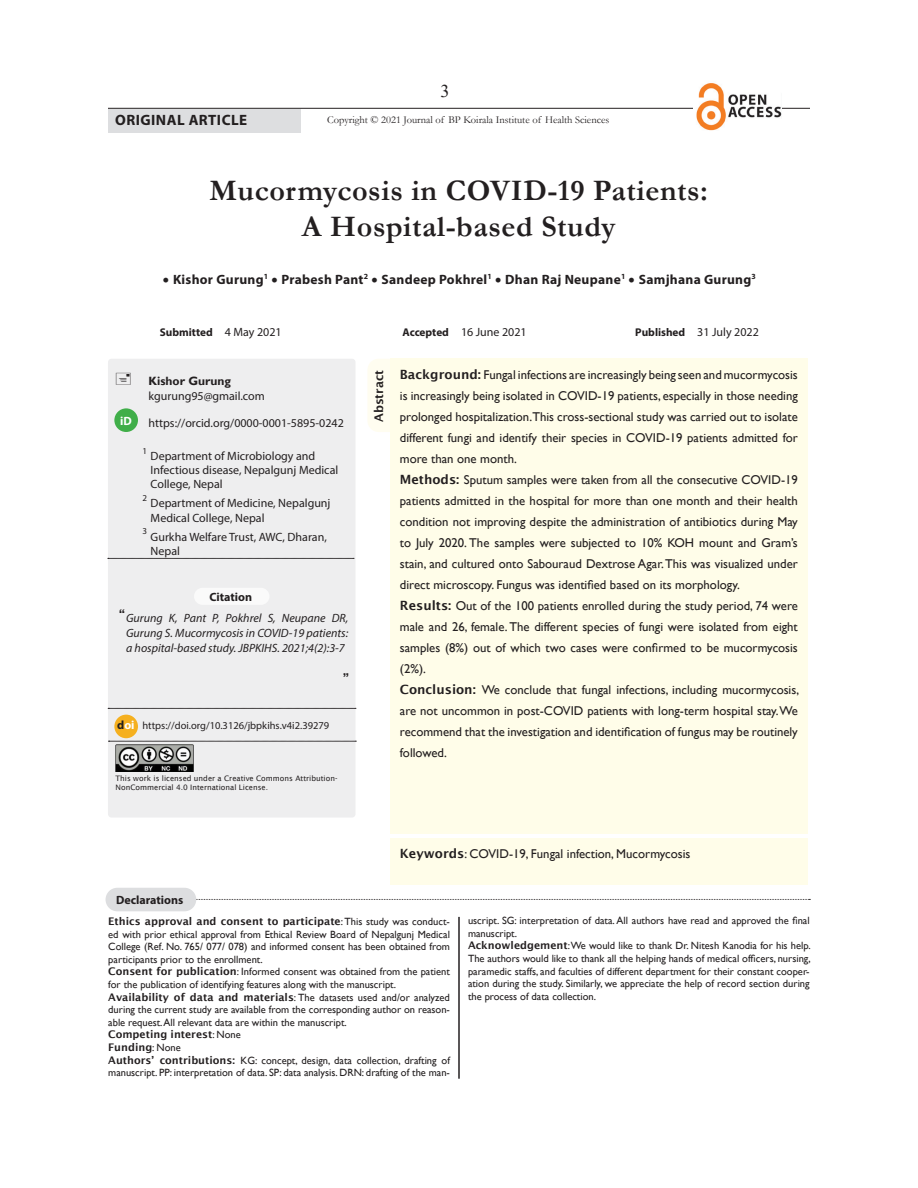
<style>
.page{position:relative;width:918px;height:1188px;background:#fff}
.page>*{position:absolute;margin:0;border:0;box-sizing:border-box;transform-origin:0 0}
.Title_of_Article{font:700 30px "Garamond";letter-spacing:.02em;color:#231f20}
.t1{font:18px "Times New Roman";color:#231f20}
.type_of_article_styl{font:700 15px "Myriad Pro";letter-spacing:.03em;color:#231f20}
.Authors{font:700 13.5px "Myriad Pro";letter-spacing:.02em;color:#231f20}
.Abstract_Text_OA{font:12.75px/21px "Gill Sans";color:#231f20;text-align:justify}
.Abstract_Text{font:12.75px "Gill Sans";color:#231f20}
.Abstract_Text_OA-2{font:600 12.75px "Lucida Sans";color:#231f20}
.Abstract_Text_OA-3{font:12px/14.4px "Myriad Pro";color:#231f20}
.Abstract_Text_OA-4{font:italic 12px/15px "Myriad Pro";color:#231f20;text-align:justify}
.t2{font:700 12px "Myriad Pro";color:#231f20}
.Empty_Cell_Gill_Sans{font:700 12px "Gill Sans";color:#231f20}
.Abstract_Text_OA-5{font:600 12px "Lucida Sans";color:#231f20}
.t3{font:700 12px "Myriad Pro";color:#fff}
.Abstract_Text_OA-6{font:700 11.25px "Myriad Pro";color:#231f20}
.Acknowledgement_and{font:10.5px/12.6px "Gill Sans";color:#231f20;text-align:justify}
.Acknowledgement_Mini{font:10.5px/12.6px "Gill Sans";color:#231f20}
.Copyright_text{font:10.5px "Garamond";color:#231f20}
.t4{font:10.5px "Myriad Pro";color:#231f20}
.Acknowledgement_and-2{font:600 10.5px "Lucida Sans";color:#231f20}
.Abstract_Text_OA-7{font:9px "Myriad Pro";color:#231f20}
.t5{font:7.5px/9px "Lucida Sans";color:#231f20}
.s1{color:#231f20}
.s2{font-family:"Lucida Sans";font-weight:600}
.s3{font-family:"Gill Sans";font-weight:400}
</style>
<div class="page">
<div style="left:108px;top:359px;width:248px;height:459px;background:#eeeeef;border-radius:4px"></div>
<div style="left:108px;top:109px;width:193px;height:24px;background:#dddee0"></div>
<svg style="left:196px;top:899px;width:614px;height:1px"></svg>
<div style="left:390px;top:838px;width:418px;height:47px;background:#fffde9"></div>
<hr style="left:108px;top:108px;width:702px;height:1px;background:#231f20">
<img style="left:694px;top:83px;width:88px;height:48px">
<svg style="left:108px;top:558px;width:246px;height:1px"></svg>
<svg style="left:108px;top:708px;width:248px;height:1px"></svg>
<svg style="left:108px;top:741px;width:248px;height:1px"></svg>
<hr style="left:459px;top:917px;width:1px;height:162px;background:#231f20">
<div style="left:106px;top:888px;width:90px;height:23px;background:#dddee0;border-radius:12px"></div>
<div style="left:390px;top:359px;width:418px;height:475px;background:#fffde9"></div>
<div style="left:368px;top:359px;width:22px;height:73px;background:#fffdf0"></div>
<div style="left:114px;top:408px;width:24px;height:24px;background:#40ae49;border-radius:50%"></div>
<div style="left:114px;top:715px;width:24px;height:23px;background:#f5b01f;border-radius:50%"></div>
<img style="left:116px;top:744px;width:77px;height:27px">
<div style="left:194px;top:588px;width:76px;height:17px;background:#fafafa;border-radius:9px"></div>
<p class="type_of_article_styl" style="left:115px;top:110px;width:133px">ORIGINAL ARTICLE</p>
<h2 class="t1" style="left:441px;top:79px;width:10px">3</h2>
<p class="Copyright_text" style="left:327px;top:112px;width:284px">Copyright © 2021 Journal of BP Koirala Institute of Health Sciences</p>
<p class="Title_of_Article" style="left:209px;top:171px;width:500px">Mucormycosis in COVID-19 Patients:</p>
<p class="Title_of_Article" style="left:302px;top:207px;width:315px">A Hospital-based Study</p>
<p class="Authors" style="left:163px;top:271px;width:594px">• Kishor Gurung<sup>1</sup> • Prabesh Pant<sup>2</sup> • Sandeep Pokhrel<sup>1</sup> • Dhan Raj Neupane<sup>1</sup> • Samjhana Gurung<sup>3</sup></p>
<p class="Abstract_Text_OA-6" style="left:160px;top:325px;width:54px">Submitted</p>
<p class="Abstract_Text_OA-3" style="left:225px;top:325px;width:58px">4 May 2021</p>
<p class="Abstract_Text_OA-6" style="left:403px;top:325px;width:48px">Accepted</p>
<p class="Abstract_Text_OA-3" style="left:461px;top:325px;width:67px">16 June 2021</p>
<p class="Abstract_Text_OA-6" style="left:635px;top:325px;width:52px">Published</p>
<p class="Abstract_Text_OA-3" style="left:697px;top:325px;width:63px">31 July 2022</p>
<p class="t3" style="left:120px;top:413px;width:13px">iD</p>
<p class="Empty_Cell_Gill_Sans" style="left:149px;top:373px;width:84px">Kishor Gurung</p>
<p class="Abstract_Text_OA-3" style="left:149px;top:389px;width:118px">kgurung95@gmail.com</p>
<p class="Abstract_Text_OA-3" style="left:149px;top:415px;width:197px">https://orcid.org/0000-0001-5895-0242</p>
<p class="Abstract_Text_OA-7" style="left:143px;top:445px;width:6px">1</p>
<p class="Abstract_Text_OA-3" style="left:151px;top:448px;width:189px">Department of Microbiology and<br>Infectious disease, Nepalgunj Medical<br>College, Nepal</p>
<p class="Abstract_Text_OA-7" style="left:143px;top:493px;width:6px">2</p>
<p class="Abstract_Text_OA-3" style="left:151px;top:496px;width:181px">Department of Medicine, Nepalgunj<br>Medical College, Nepal</p>
<p class="Abstract_Text_OA-7" style="left:143px;top:526px;width:6px">3</p>
<p class="Abstract_Text_OA-3" style="left:151px;top:529px;width:178px">Gurkha Welfare Trust, AWC, Dharan,<br>Nepal</p>
<p class="t2" style="left:209px;top:589px;width:44px">Citation</p>
<p class="Abstract_Text_OA-2" style="left:119px;top:608px;width:7px">“</p>
<p class="Abstract_Text_OA-4" style="left:126px;top:610px;width:224px">Gurung K, Pant P, Pokhrel S, Neupane DR, Gurung S. Mucormycosis in COVID-19 patients: a hospital-based study. JBPKIHS. 2021;4(2):3-7</p>
<p class="Abstract_Text_OA-2" style="left:343px;top:671px;width:7px">”</p>
<p class="t3" style="left:117px;top:717px;width:19px"><span class="s1">d</span>oi</p>
<p class="t4" style="left:143px;top:719px;width:188px">https://doi.org/10.3126/jbpkihs.v4i2.39279</p>
<p class="t5" style="left:116px;top:774px;width:223px">This work is licensed under a Creative Commons Attribution-<br>NonCommercial 4.0 International License.</p>
<p class="t2" style="left:116px;top:892px;width:69px">Declarations</p>
<p class="Abstract_Text_OA-5" style="left:372px;top:422px;width:54px;rotate:-90deg">Abstract</p>
<p class="Abstract_Text_OA" style="left:400px;top:364px;width:399px"><span class="s2">Background:</span> Fungal infections are increasingly being seen and mucormycosis is increasingly being isolated in COVID-19 patients, especially in those needing prolonged hospitalization.This cross-sectional study was carried out to isolate different fungi and identify their species in COVID-19 patients admitted for more than one month.</p>
<p class="Abstract_Text_OA" style="left:400px;top:469px;width:399px"><span class="s2">Methods:</span> Sputum samples were taken from all the consecutive COVID-19 patients admitted in the hospital for more than one month and their health condition not improving despite the administration of antibiotics during May to July 2020. The samples were subjected to 10% KOH mount and Gram’s stain, and cultured onto Sabouraud Dextrose Agar. This was visualized under direct microscopy. Fungus was identified based on its morphology.</p>
<p class="Abstract_Text_OA" style="left:400px;top:595px;width:399px"><span class="s2">Results:</span> Out of the 100 patients enrolled during the study period, 74 were male and 26, female. The different species of fungi were isolated from eight samples (8%) out of which two cases were confirmed to be mucormycosis (2%).</p>
<p class="Abstract_Text_OA" style="left:400px;top:679px;width:401px"><span class="s2">Conclusion:</span> We conclude that fungal infections, including mucormycosis, are not uncommon in post-COVID patients with long-term hospital stay. We recommend that the investigation and identification of fungus may be routinely followed.</p>
<p class="Abstract_Text" style="left:400px;top:846px;width:292px"><span class="s2">Keywords</span>: COVID-19, Fungal infection, Mucormycosis</p>
<p class="Acknowledgement_and" style="left:108px;top:915px;width:343px"><span class="s2">Ethics approval and consent to participate</span>: This study was conduct&shy;ed with prior ethical approval from Ethical Review Board of Nepalgunj Medical College (Ref. No. 765/ 077/ 078) and informed consent has been obtained from participants prior to the enrollment.</p>
<p class="Acknowledgement_and" style="left:108px;top:966px;width:343px"><span class="s2">Consent for publication</span>: Informed consent was obtained from the patient for the publication of identifying features along with the manuscript.</p>
<p class="Acknowledgement_and" style="left:108px;top:991px;width:343px"><span class="s2">Availability of data and materials</span>: The datasets used and/or analyzed during the current study are available from the corresponding author on reason&shy;able request. All relevant data are within the manuscript.</p>
<p class="Acknowledgement_and-2" style="left:108px;top:1029px;width:134px">Competing interest<span class="s3">: None</span></p>
<p class="Acknowledgement_and-2" style="left:108px;top:1041px;width:74px">Funding<span class="s3">: None</span></p>
<p class="Acknowledgement_Mini" style="left:108px;top:1054px;width:343px"><span class="s2">Authors’ contributions:</span> KG: concept, design, data collection, drafting of manuscript. PP: interpretation of data. SP: data analysis. DRN: drafting of the man-</p>
<p class="Acknowledgement_Mini" style="left:468px;top:915px;width:343px">uscript. SG: interpretation of data. All authors have read and approved the final manuscript.</p>
<p class="Acknowledgement_and" style="left:468px;top:940px;width:344px"><span class="s2">Acknowledgement</span>: We would like to thank Dr. Nitesh Kanodia for his help.<br>The authors would like to thank all the helping hands of medical officers, nursing, paramedic staffs, and faculties of different department for their constant cooper&shy;ation during the study. Similarly, we appreciate the help of record section during the process of data collection.</p>
</div>
